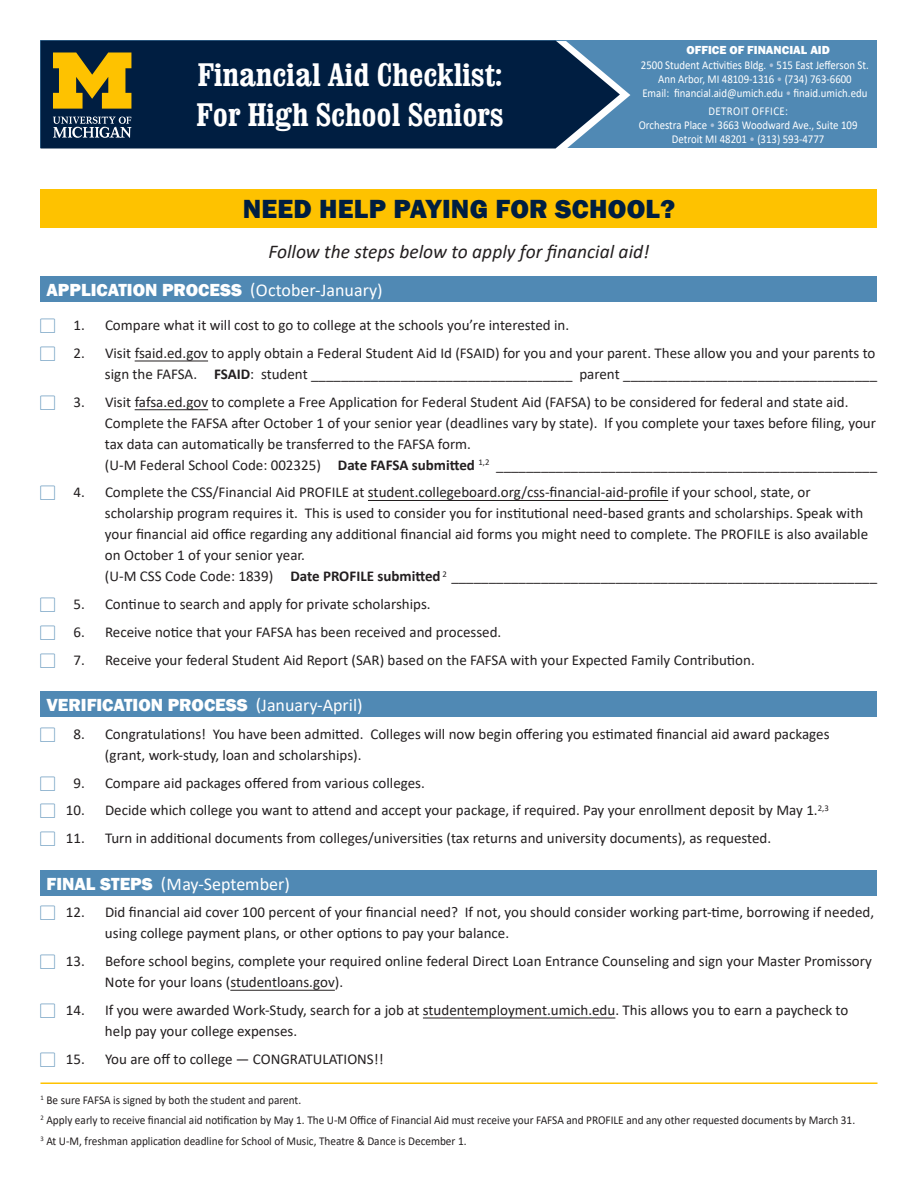
<style>
.page{position:relative;width:918px;height:1188px;background:#fff}
.page>*{position:absolute;margin:0;border:0;box-sizing:border-box;transform-origin:0 0}
.t1{font:700 condensed 33px "Clarendon";color:#fff}
.t2{font:800 27px "Franklin Gothic";letter-spacing:.01em;color:#001e41}
.t3{font:italic 19.5px "Calibri";color:#231f20}
.t4{font:800 18px "Franklin Gothic";color:#fff}
.t5{font:18px "Calibri";color:#fff}
.t6{font:15px/21px "Calibri";color:#231f20}
.t7{font:12px "Calibri";color:#231f20;scale:.94 1}
.t8{font:12px "Calibri";color:#fff;scale:.9 1}
.t9{font:800 12px "Franklin Gothic";color:#fff}
.t10{font:12px "Calibri";letter-spacing:.04em;color:#fff;scale:.9 1}
.s1{color:#acc2da}
.s2{font-family:"Calibri";font-weight:400}
.s3{font-family:"Candid";font-size:18px;color:#5089b4}
.s4{font-weight:700}
.s5{font-family:"Franklin Gothic";font-weight:800}
</style>
<div class="page">
<div style="left:40px;top:40px;width:838px;height:108px;background:#5089b4"></div>
<svg style="left:51px;top:86px;width:579px;height:63px"></svg>
<svg style="left:40px;top:40px;width:580px;height:108px;background:#08274a"></svg>
<svg style="left:53px;top:53px;width:78px;height:56px;background:#bc9810"></svg>
<svg style="left:53px;top:117px;width:78px;height:21px;background:#50657c"></svg>
<hr style="left:135px;top:361px;width:73px;height:1px;background:#231f20">
<hr style="left:135px;top:409px;width:73px;height:1px;background:#231f20">
<hr style="left:368px;top:500px;width:300px;height:1px;background:#231f20">
<hr style="left:230px;top:990px;width:105px;height:1px;background:#231f20">
<hr style="left:423px;top:1018px;width:192px;height:1px;background:#231f20">
<hr style="left:40px;top:1082px;width:838px;height:2px;background:#fec200">
<div style="left:40px;top:189px;width:838px;height:38px;background:#fec200"></div>
<div style="left:40px;top:276px;width:838px;height:26px;background:#5089b4"></div>
<div style="left:40px;top:692px;width:838px;height:25px;background:#5089b4"></div>
<div style="left:40px;top:870px;width:838px;height:26px;background:#5089b4"></div>
<p class="t1" style="left:198px;top:55px;width:306px">Financial Aid Checklist:</p>
<p class="t1" style="left:197px;top:94px;width:309px">For High School Seniors</p>
<p class="t9" style="left:687px;top:43px;width:145px">OFFICE OF FINANCIAL AID</p>
<p class="t8" style="left:641px;top:56px;width:255px">2500 Student Activities Bldg. <span class="s1">•</span> 515 East Jefferson St.</p>
<p class="t8" style="left:658px;top:71px;width:217px">Ann Arbor, MI 48109-1316 <span class="s1">•</span> (734) 763-6600</p>
<p class="t8" style="left:642px;top:85px;width:252px">Email: financial.aid@umich.edu <span class="s1">•</span> finaid.umich.edu</p>
<p class="t10" style="left:709px;top:102px;width:90px">DETROIT OFFICE:</p>
<p class="t8" style="left:639px;top:117px;width:244px">Orchestra Place <span class="s1">•</span> 3663 Woodward Ave., Suite 109</p>
<p class="t8" style="left:672px;top:131px;width:171px">Detroit MI 48201 <span class="s1">•</span> (313) 593-4777</p>
<p class="t2" style="left:243px;top:191px;width:434px">NEED HELP PAYING FOR SCHOOL?</p>
<p class="t3" style="left:268px;top:238px;width:383px">Follow the steps below to apply for financial aid!</p>
<p class="t4" style="left:46px;top:278px;width:338px">APPLICATION PROCESS <span class="s2">(October-January)</span></p>
<p class="t6" style="left:40px;top:314px;width:530px"><span class="s3">l</span> 1. Compare what it will cost to go to college at the schools you’re interested in.</p>
<p class="t6" style="left:40px;top:342px;width:838px;text-align:right"><span class="s3">l</span> 2. Visit fsaid.ed.gov to apply obtain a Federal Student Aid Id (FSAID) for you and your parent. These allow you and your parents to sign the FAFSA. <span class="s4">FSAID</span>: student ___________________________________ parent __________________________________</p>
<p class="t6" style="left:105px;top:391px;width:774px;text-indent:-64px"><span class="s3">l</span> 3. Visit fafsa.ed.gov to complete a Free Application for Federal Student Aid (FAFSA) to be considered for federal and state aid.<br>Complete the FAFSA after October 1 of your senior year (deadlines vary by state). If you complete your taxes before filing, your tax data can automatically be transferred to the FAFSA form.<br>(U-M Federal School Code: 002325) <span class="s4">Date FAFSA submitted</span> <sup>1,2</sup> ___________________________________________________</p>
<p class="t6" style="left:105px;top:482px;width:774px;text-indent:-64px"><span class="s3">l</span> 4. Complete the CSS/Financial Aid PROFILE at student.collegeboard.org/css-financial-aid-profile if your school, state, or scholarship program requires it. This is used to consider you for institutional need-based grants and scholarships. Speak with your financial aid office regarding any additional financial aid forms you might need to complete. The PROFILE is also available on October 1 of your senior year.<br>(U-M CSS Code Code: 1839) <span class="s4">Date PROFILE submitted</span> <sup>2</sup> _________________________________________________________</p>
<p class="t6" style="left:40px;top:593px;width:392px"><span class="s3">l</span> 5. Continue to search and apply for private scholarships.</p>
<p class="t6" style="left:40px;top:621px;width:462px"><span class="s3">l</span> 6. Receive notice that your FAFSA has been received and processed.</p>
<p class="t6" style="left:40px;top:649px;width:716px"><span class="s3">l</span> 7. Receive your federal Student Aid Report (SAR) based on the FAFSA with your Expected Family Contribution.</p>
<p class="t4" style="left:46px;top:694px;width:318px">VERIFICATION PROCESS <span class="s2">(January-April)</span></p>
<p class="t6" style="left:105px;top:723px;width:726px;text-indent:-64px"><span class="s3">l</span> 8. Congratulations! You have been admitted. Colleges will now begin offering you estimated financial aid award packages (grant, work-study, loan and scholarships).</p>
<p class="t6" style="left:40px;top:772px;width:386px"><span class="s3">l</span> 9. Compare aid packages offered from various colleges.</p>
<p class="t6" style="left:40px;top:800px;width:46px"><span class="s3">l</span> 10.</p>
<p class="t6" style="left:105px;top:800px;width:725px">Decide which college you want to attend and accept your package, if required. Pay your enrollment deposit by May 1.<sup>2,3</sup></p>
<p class="t6" style="left:40px;top:827px;width:46px"><span class="s3">l</span> 11.</p>
<p class="t6" style="left:105px;top:827px;width:668px">Turn in additional documents from colleges/universities (tax returns and university documents), as requested.</p>
<p class="t5" style="left:46px;top:871px;width:245px"><span class="s5">FINAL STEPS</span> (May-September)</p>
<p class="t6" style="left:40px;top:902px;width:46px"><span class="s3">l</span> 12.</p>
<p class="t6" style="left:105px;top:902px;width:771px">Did financial aid cover 100 percent of your financial need? If not, you should consider working part-time, borrowing if needed, using college payment plans, or other options to pay your balance.</p>
<p class="t6" style="left:40px;top:950px;width:46px"><span class="s3">l</span> 13.</p>
<p class="t6" style="left:105px;top:950px;width:768px">Before school begins, complete your required online federal Direct Loan Entrance Counseling and sign your Master Promissory<br>Note for your loans (studentloans.gov).</p>
<p class="t6" style="left:40px;top:999px;width:46px"><span class="s3">l</span> 14.</p>
<p class="t6" style="left:105px;top:999px;width:745px">If you were awarded Work-Study, search for a job at studentemployment.umich.edu. This allows you to earn a paycheck to help pay your college expenses.</p>
<p class="t6" style="left:40px;top:1048px;width:46px"><span class="s3">l</span> 15.</p>
<p class="t6" style="left:105px;top:1048px;width:280px">You are off to college — CONGRATULATIONS!!</p>
<p class="t7" style="left:40px;top:1092px;width:279px"><sup>1</sup> Be sure FAFSA is signed by both the student and parent.</p>
<p class="t7" style="left:40px;top:1112px;width:868px"><sup>2</sup> Apply early to receive financial aid notification by May 1. The U-M Office of Financial Aid must receive your FAFSA and PROFILE and any other requested documents by March 31.</p>
<p class="t7" style="left:40px;top:1132px;width:455px"><sup>3</sup> At U-M, freshman application deadline for School of Music, Theatre &amp; Dance is December 1.</p>
</div>
